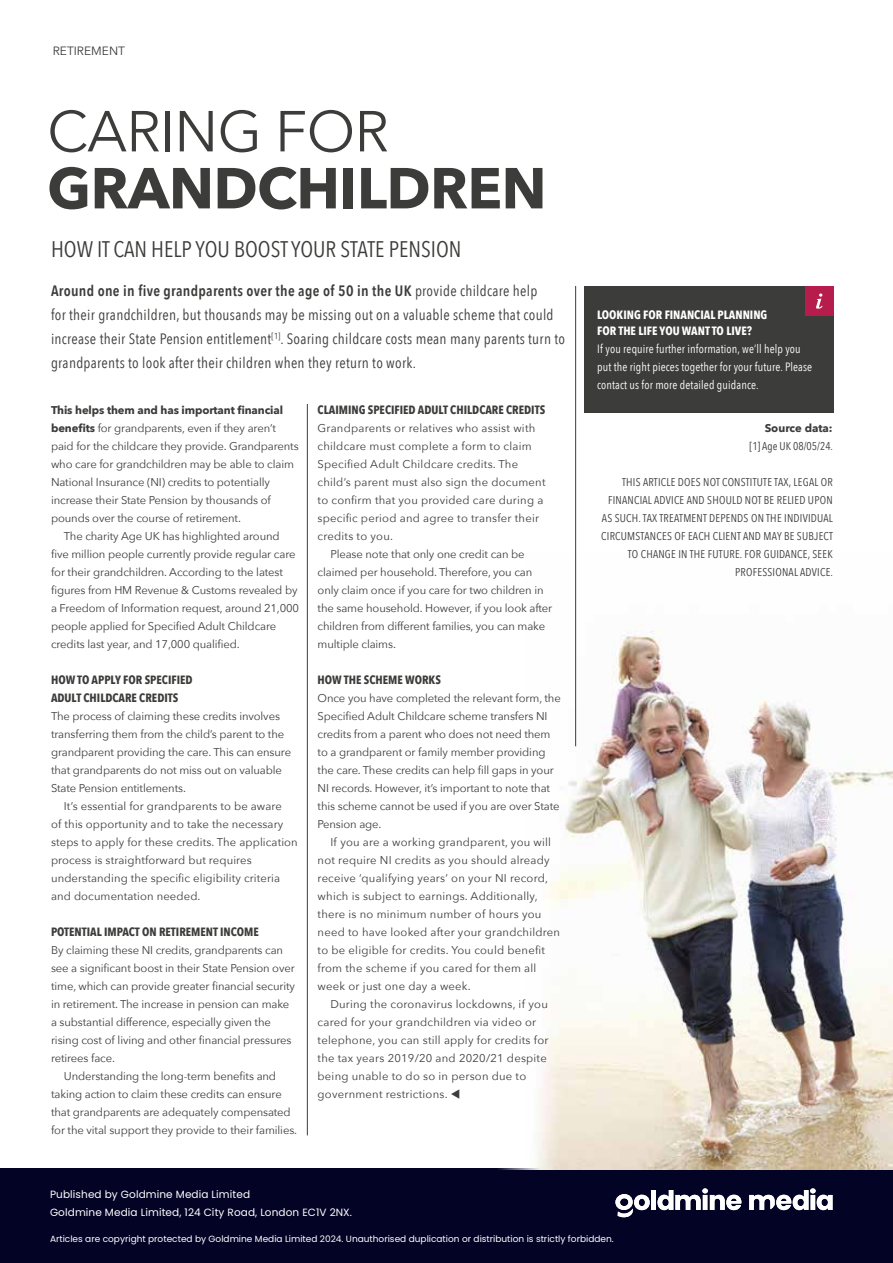
<style>
.page{position:relative;width:893px;height:1263px;background:#fff}
.page>*{position:absolute;margin:0;border:0;box-sizing:border-box;transform-origin:0 0}
.t1{font:700 57.15px "Avenir Next";letter-spacing:-.01em;color:#3c3c3b}
.t2{font:57.15px "Avenir Next";letter-spacing:-.01em;color:#3c3c3b}
.t3{font:22.5px "Avenir Next Condensed";color:#3c3c3b}
.t4{font:15px/24px "Avenir Next Condensed";letter-spacing:.02em;color:#3c3c3b}
.t5{font:700 12px/18px "Avenir Next Condensed";color:#3c3c3b}
.t6{font:12px/18px "Avenir Next Condensed";letter-spacing:.01em;color:#fff}
.t7{font:700 12px/16.5px "Avenir Next Condensed";color:#fff}
.t8{font:12px "Avenir Next";color:#3c3c3b}
.t9{font:11.25px/18px "Avenir Next";letter-spacing:-.01em;color:#3c3c3b}
.t10{font:11.25px/18px "Avenir Next";letter-spacing:.02em;color:#3c3c3b}
.t11{font:11.25px/18px "Avenir Next";letter-spacing:.01em;color:#3c3c3b}
.t12{font:11.25px/18px "Avenir Next Condensed";letter-spacing:.02em;color:#3c3c3b;text-align:right}
.t13{font:700 11.25px "Avenir Next";letter-spacing:-.01em;color:#3c3c3b}
.t14{font:11.25px "Avenir Next Condensed";color:#3c3c3b}
.t15{font:10.5px/18px "Poppins";letter-spacing:.01em;color:#fff}
.t16{font:9px "Poppins";color:#fff}
.s1{font-weight:600}
.s2{font-weight:700}
</style>
<div class="page">
<div style="left:0;top:1168px;width:893px;height:95px;background:#030326"></div>
<div style="left:651px;top:1190px;width:5px;height:20px;background:#fff"></div>
<svg style="left:658px;top:1188px;width:83px;height:22px"></svg>
<svg style="left:749px;top:1188px;width:83px;height:22px"></svg>
<svg style="left:615px;top:1194px;width:35px;height:23px"></svg>
<div style="left:0;top:0;width:893px;height:1169px;background:#fff"></div>
<img style="left:526px;top:553px;width:367px;height:616px">
<div style="left:584px;top:286px;width:249px;height:126px;background:#3c3c3b"></div>
<div style="left:805px;top:286px;width:28px;height:30px;background:#b61d4c"></div>
<svg style="left:816px;top:293px;width:7px;height:16px"></svg>
<hr style="left:575px;top:286px;width:1px;height:460px;background:#3c3c3b">
<hr style="left:307px;top:404px;width:1px;height:731px;background:#3c3c3b">
<p class="t8" style="left:53px;top:40px;width:74px">RETIREMENT</p>
<h1 class="t2" style="left:47px;top:83px;width:343px">CARING FOR</h1>
<h1 class="t1" style="left:47px;top:139px;width:501px">GRANDCHILDREN</h1>
<h2 class="t3" style="left:51px;top:230px;width:412px">HOW IT CAN HELP YOU BOOST YOUR STATE PENSION</h2>
<p class="t4" style="left:51px;top:278px;width:516px"><span class="s1">Around one in five grandparents over the age of 50 in the UK</span> provide childcare help<br>for their grandchildren, but thousands may be missing out on a valuable scheme that could increase their State Pension entitlement<sup>[1]</sup>. Soaring childcare costs mean many parents turn to grandparents to look after their children when they return to work.</p>
<p class="t13" style="left:51px;top:400px;width:234px">This helps them and has important financial</p>
<p class="t9" style="left:51px;top:419px;width:226px"><span class="s2">benefits</span> for grandparents, even if they aren’t</p>
<p class="t9" style="left:51px;top:437px;width:249px">paid for the childcare they provide. Grandparents</p>
<p class="t9" style="left:51px;top:455px;width:244px">who care for grandchildren may be able to claim</p>
<p class="t9" style="left:51px;top:473px;width:220px">National Insurance (NI) credits to potentially</p>
<p class="t9" style="left:51px;top:491px;width:221px">increase their State Pension by thousands of</p>
<p class="t9" style="left:51px;top:509px;width:191px">pounds over the course of retirement.</p>
<p class="t9" style="left:64px;top:527px;width:217px">The charity Age UK has highlighted around</p>
<p class="t9" style="left:51px;top:545px;width:246px">five million people currently provide regular care</p>
<p class="t9" style="left:51px;top:563px;width:233px">for their grandchildren. According to the latest</p>
<p class="t9" style="left:51px;top:581px;width:248px">figures from HM Revenue &amp; Customs revealed by</p>
<p class="t9" style="left:51px;top:599px;width:250px">a Freedom of Information request, around 21,000</p>
<p class="t9" style="left:51px;top:617px;width:227px">people applied for Specified Adult Childcare</p>
<p class="t9" style="left:51px;top:635px;width:190px">credits last year, and 17,000 qualified.</p>
<p class="t5" style="left:51px;top:671px;width:143px">HOW TO APPLY FOR SPECIFIED<br>ADULT CHILDCARE CREDITS</p>
<p class="t9" style="left:51px;top:707px;width:242px">The process of claiming these credits involves transferring them from the child’s parent to the grandparent providing the care. This can ensure that grandparents do not miss out on valuable State Pension entitlements.</p>
<p class="t11" style="left:51px;top:797px;width:248px;text-indent:13px">It’s essential for grandparents to be aware<br>of this opportunity and to take the necessary steps to apply for these credits. The application process is straightforward but requires understanding the specific eligibility criteria and documentation needed.</p>
<p class="t5" style="left:51px;top:923px;width:209px">POTENTIAL IMPACT ON RETIREMENT INCOME</p>
<p class="t9" style="left:51px;top:941px;width:234px">By claiming these NI credits, grandparents can</p>
<p class="t9" style="left:51px;top:959px;width:245px">see a significant boost in their State Pension over</p>
<p class="t9" style="left:51px;top:977px;width:245px">time, which can provide greater financial security</p>
<p class="t9" style="left:51px;top:995px;width:240px">in retirement. The increase in pension can make</p>
<p class="t9" style="left:51px;top:1013px;width:221px">a substantial difference, especially given the</p>
<p class="t9" style="left:51px;top:1031px;width:242px">rising cost of living and other financial pressures</p>
<p class="t9" style="left:51px;top:1049px;width:66px">retirees face.</p>
<p class="t9" style="left:64px;top:1067px;width:214px">Understanding the long-term benefits and</p>
<p class="t9" style="left:51px;top:1085px;width:232px">taking action to claim these credits can ensure</p>
<p class="t9" style="left:51px;top:1103px;width:241px">that grandparents are adequately compensated</p>
<p class="t9" style="left:51px;top:1121px;width:248px">for the vital support they provide to their families.</p>
<p class="t5" style="left:318px;top:401px;width:229px">CLAIMING SPECIFIED ADULT CHILDCARE CREDITS</p>
<p class="t10" style="left:318px;top:419px;width:219px">Grandparents or relatives who assist with</p>
<p class="t10" style="left:318px;top:437px;width:216px">childcare must complete a form to claim</p>
<p class="t10" style="left:318px;top:455px;width:202px">Specified Adult Childcare credits. The</p>
<p class="t10" style="left:318px;top:473px;width:230px">child’s parent must also sign the document</p>
<p class="t10" style="left:318px;top:491px;width:227px">to confirm that you provided care during a</p>
<p class="t10" style="left:318px;top:509px;width:223px">specific period and agree to transfer their</p>
<p class="t10" style="left:318px;top:527px;width:77px">credits to you.</p>
<p class="t9" style="left:330px;top:545px;width:196px">Please note that only one credit can be</p>
<p class="t9" style="left:318px;top:563px;width:216px">claimed per household. Therefore, you can</p>
<p class="t9" style="left:318px;top:581px;width:228px">only claim once if you care for two children in</p>
<p class="t9" style="left:318px;top:599px;width:236px">the same household. However, if you look after</p>
<p class="t9" style="left:318px;top:617px;width:229px">children from different families, you can make</p>
<p class="t9" style="left:318px;top:635px;width:80px">multiple claims.</p>
<p class="t5" style="left:318px;top:671px;width:125px">HOW THE SCHEME WORKS</p>
<p class="t9" style="left:318px;top:689px;width:245px">Once you have completed the relevant form, the Specified Adult Childcare scheme transfers NI credits from a parent who does not need them to a grandparent or family member providing the care. These credits can help fill gaps in your NI records. However, it’s important to note that this scheme cannot be used if you are over State Pension age.</p>
<p class="t10" style="left:318px;top:833px;width:244px;text-indent:13px">If you are a working grandparent, you will not require NI credits as you should already receive ‘qualifying years’ on your NI record, which is subject to earnings. Additionally, there is no minimum number of hours you need to have looked after your grandchildren to be eligible for credits. You could benefit from the scheme if you cared for them all week or just one day a week.</p>
<p class="t10" style="left:318px;top:995px;width:232px;text-indent:13px">During the coronavirus lockdowns, if you cared for your grandchildren via video or telephone, you can still apply for credits for the tax years 2019/20 and 2020/21 despite being unable to do so in person due to government restrictions. ▼</p>
<p class="t7" style="left:597px;top:306px;width:172px">LOOKING FOR FINANCIAL PLANNING<br>FOR THE LIFE YOU WANT TO LIVE?</p>
<p class="t6" style="left:597px;top:339px;width:217px">If you require further information, we’ll help you put the right pieces together for your future. Please contact us for more detailed guidance.</p>
<p class="t13" style="left:765px;top:418px;width:70px">Source data:</p>
<p class="t14" style="left:749px;top:436px;width:85px">[1] Age UK 08/05/24.</p>
<p class="t12" style="left:601px;top:473px;width:233px">THIS ARTICLE DOES NOT CONSTITUTE TAX, LEGAL OR FINANCIAL ADVICE AND SHOULD NOT BE RELIED UPON AS SUCH. TAX TREATMENT DEPENDS ON THE INDIVIDUAL CIRCUMSTANCES OF EACH CLIENT AND MAY BE SUBJECT TO CHANGE IN THE FUTURE. FOR GUIDANCE, SEEK PROFESSIONAL ADVICE.</p>
<p class="t15" style="left:50px;top:1186px;width:304px">Published by Goldmine Media Limited<br>Goldmine Media Limited, 124 City Road, London EC1V 2NX.</p>
<p class="t16" style="left:50px;top:1233px;width:565px">Articles are copyright protected by Goldmine Media Limited 2024. Unauthorised duplication or distribution is strictly forbidden.</p>
</div>
